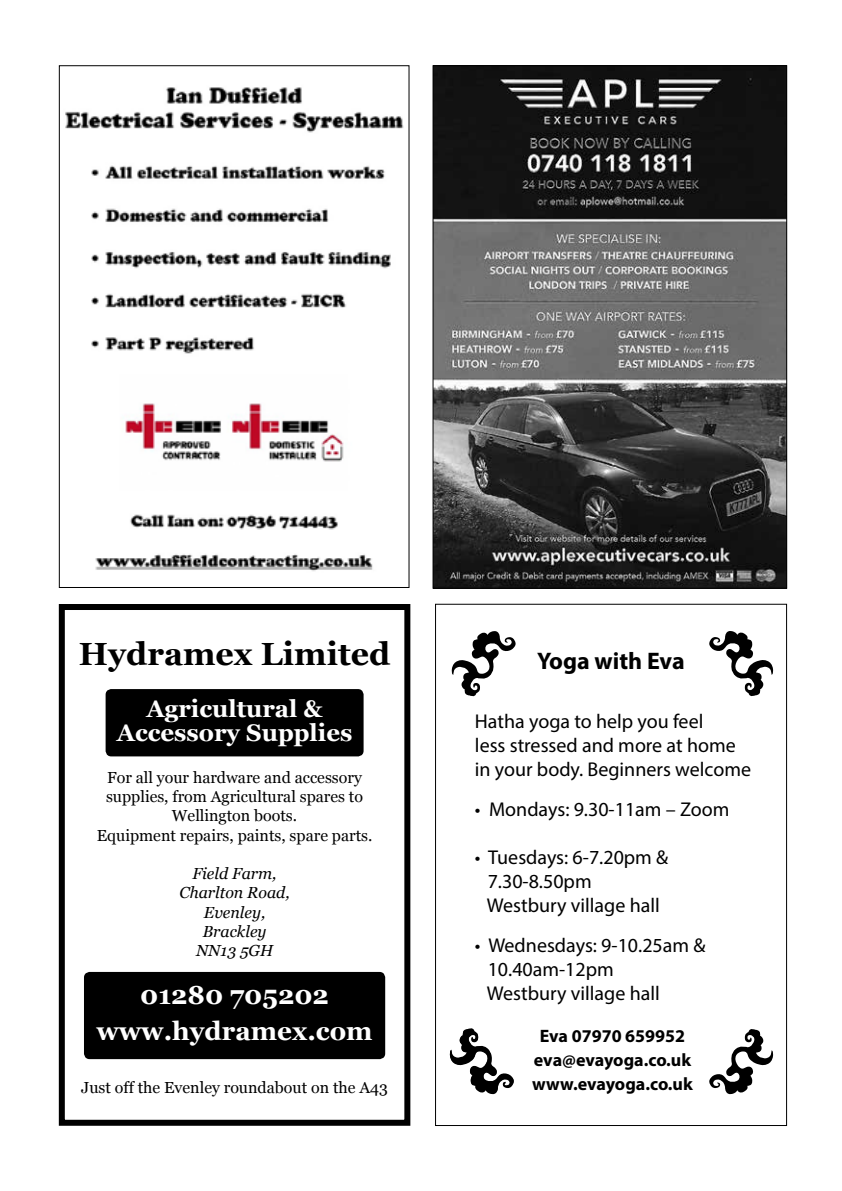
<style>
.page{position:relative;width:842px;height:1191px;background:#fff}
.page>*{position:absolute;margin:0;border:0;box-sizing:border-box;transform-origin:0 0}
.t1{font:700 32px "Georgia";color:#000}
.t2{font:700 26px/36.2px "Georgia";color:#fff;text-align:center}
.t3{font:700 24px/24px "Georgia";color:#fff;text-align:center}
.t4{font:700 24px "Myriad Pro";color:#000}
.t5{font:20px/24px "Myriad Pro";color:#000}
.t6{font:700 18px/24px "Myriad Pro";color:#000;text-align:center}
.t7{font:16px/19.2px "Georgia";color:#000;text-align:center}
.t8{font:italic 16px/19.2px "Georgia";color:#000;text-align:center}
</style>
<div class="page">
<img style="left:434px;top:67px;width:351px;height:519px">
<div style="left:106px;top:689px;width:258px;height:67px;background:#000;border-radius:6px"></div>
<div style="left:84px;top:972px;width:301px;height:87px;background:#000;border-radius:6px"></div>
<div style="left:59px;top:604px;width:351px;height:521px;border:6px solid #000"></div>
<img style="left:65px;top:87px;width:339px;height:484px">
<svg style="left:451px;top:631px;width:65px;height:66px"></svg>
<svg style="left:709px;top:631px;width:64px;height:66px"></svg>
<svg style="left:449px;top:1028px;width:65px;height:67px"></svg>
<svg style="left:709px;top:1029px;width:64px;height:66px"></svg>
<h1 class="t1" style="left:79px;top:633px;width:313px">Hydramex Limited</h1>
<p class="t3" style="left:117px;top:697px;width:237px">Agricultural &amp;<br>Accessory Supplies</p>
<p class="t7" style="left:97px;top:768px;width:277px">For all your hardware and accessory supplies, from Agricultural spares to Wellington boots.<br>Equipment repairs, paints, spare parts.</p>
<p class="t8" style="left:179px;top:864px;width:112px">Field Farm,<br>Charlton Road,<br>Evenley,<br>Brackley<br>NN13 5GH</p>
<h2 class="t2" style="left:96px;top:977px;width:278px">01280 705202 www.hydramex.com</h2>
<p class="t7" style="left:81px;top:1078px;width:308px">Just off the Evenley roundabout on the A43</p>
<p class="t4" style="left:537px;top:645px;width:149px">Yoga with Eva</p>
<p class="t5" style="left:475px;top:709px;width:278px">Hatha yoga to help you feel<br>less stressed and more at home in your body. Beginners welcome</p>
<p class="t5" style="left:475px;top:797px;width:256px">• Mondays: 9.30-11am – Zoom</p>
<p class="t5" style="left:487px;top:845px;width:183px;text-indent:-12px">• Tuesdays: 6-7.20pm &amp;<br>7.30-8.50pm<br>Westbury village hall</p>
<p class="t5" style="left:487px;top:933px;width:220px;text-indent:-12px">• Wednesdays: 9-10.25am &amp;<br>10.40am-12pm<br>Westbury village hall</p>
<p class="t6" style="left:532px;top:1023px;width:162px">Eva 07970 659952 eva@evayoga.co.uk www.evayoga.co.uk</p>
</div>
